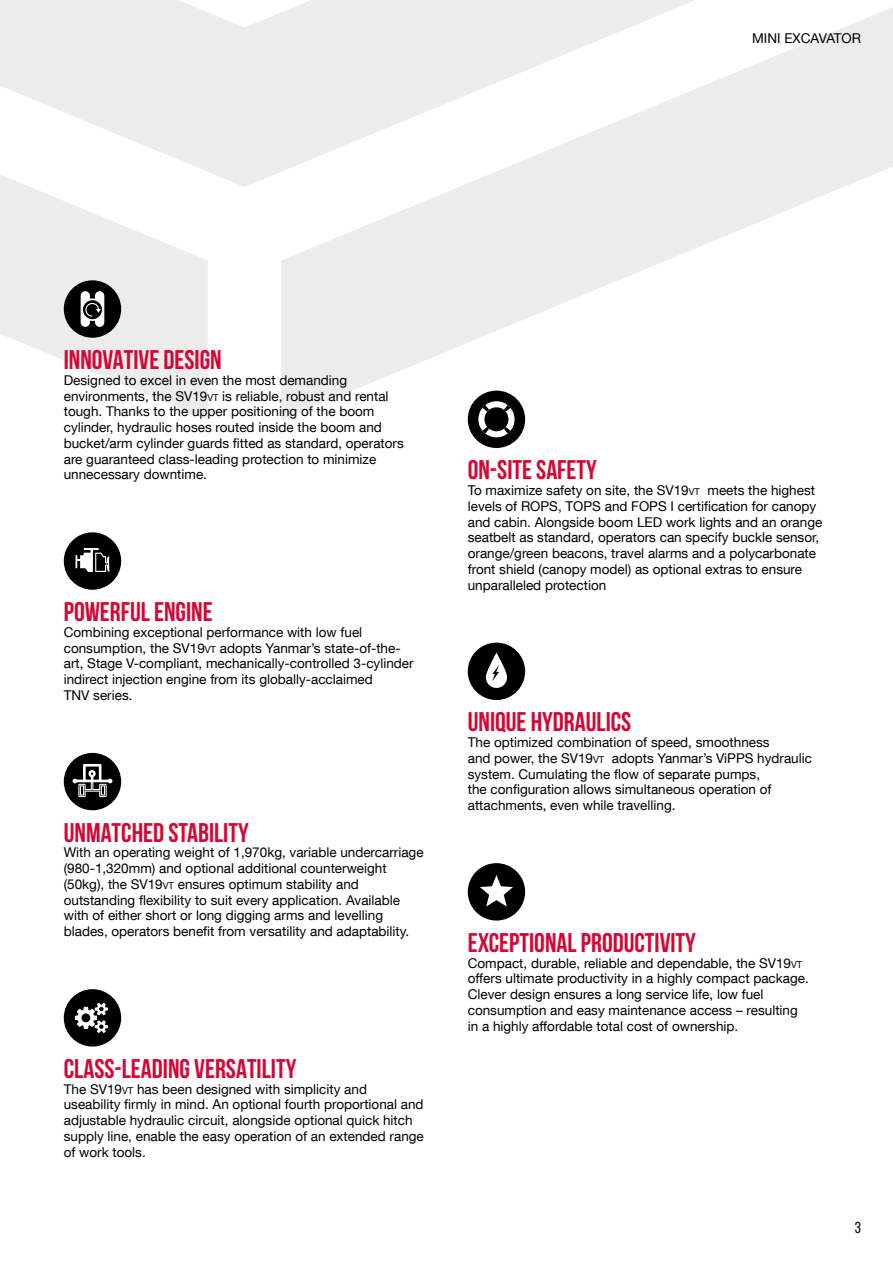
<style>
.page{position:relative;width:893px;height:1263px;background:#fff}
.page>*{position:absolute;margin:0;border:0;box-sizing:border-box;transform-origin:0 0}
.t1{font:700 27px "Bebas Neue";color:#d50634}
.t2{font:15.9px "Bebas Neue";color:#000}
.t3{font:13.5px/15.8px "Helvetica Neue LT Com";color:#000}
.s1{font-size:9.45px}
</style>
<div class="page">
<svg style="left:281px;top:7px;width:612px;height:413px"></svg>
<svg style="left:0;top:0;width:696px;height:187px;fill:#ececec"></svg>
<svg style="left:0;top:174px;width:208px;height:246px;fill:#ececec"></svg>
<div style="left:64px;top:280px;width:57px;height:58px;background:#000;border-radius:50%"></div>
<svg style="left:81px;top:291px;width:23px;height:36px"></svg>
<div style="left:64px;top:532px;width:57px;height:58px;background:#000;border-radius:50%"></div>
<svg style="left:76px;top:548px;width:34px;height:24px"></svg>
<div style="left:64px;top:753px;width:57px;height:57px;background:#000;border-radius:50%"></div>
<svg style="left:73px;top:764px;width:39px;height:33px"></svg>
<div style="left:64px;top:989px;width:57px;height:57px;background:#000;border-radius:50%"></div>
<svg style="left:75px;top:1003px;width:33px;height:30px"></svg>
<div style="left:468px;top:391px;width:57px;height:57px;background:#000;border-radius:50%"></div>
<svg style="left:478px;top:401px;width:37px;height:37px"></svg>
<div style="left:468px;top:643px;width:57px;height:57px;background:#000;border-radius:50%"></div>
<svg style="left:486px;top:653px;width:21px;height:35px"></svg>
<div style="left:468px;top:863px;width:57px;height:57px;background:#000;border-radius:50%"></div>
<svg style="left:480px;top:875px;width:33px;height:31px"></svg>
<p class="t3" style="left:752px;top:30px;width:111px">MINI EXCAVATOR</p>
<h1 class="t1" style="left:64px;top:345px;width:159px">INNOVATIVE DESIGN</h1>
<p class="t3" style="left:64px;top:372px;width:342px">Designed to excel in even the most demanding environments, the SV19<span class="s1">VT</span> is reliable, robust and rental tough. Thanks to the upper positioning of the boom cylinder, hydraulic hoses routed inside the boom and bucket/arm cylinder guards fitted as standard, operators are guaranteed class-leading protection to minimize unnecessary downtime.</p>
<h1 class="t1" style="left:64px;top:597px;width:150px">POWERFUL ENGINE</h1>
<p class="t3" style="left:64px;top:624px;width:351px">Combining exceptional performance with low fuel consumption, the SV19<span class="s1">VT</span> adopts Yanmar’s state-of-the&shy;art, Stage V-compliant, mechanically-controlled 3-cylinder indirect injection engine from its globally-acclaimed<br>TNV series.</p>
<h1 class="t1" style="left:64px;top:817px;width:186px">UNMATCHED STABILITY</h1>
<p class="t3" style="left:64px;top:844px;width:361px">With an operating weight of 1,970kg, variable undercarriage (980-1,320mm) and optional additional counterweight (50kg), the SV19<span class="s1">VT</span> ensures optimum stability and outstanding flexibility to suit every application. Available with of either short or long digging arms and levelling blades, operators benefit from versatility and adaptability.</p>
<h1 class="t1" style="left:64px;top:1054px;width:234px">CLASS-LEADING VERSATILITY</h1>
<p class="t3" style="left:64px;top:1081px;width:362px">The SV19<span class="s1">VT</span> has been designed with simplicity and useability firmly in mind. An optional fourth proportional and adjustable hydraulic circuit, alongside optional quick hitch supply line, enable the easy operation of an extended range of work tools.</p>
<h1 class="t1" style="left:468px;top:455px;width:131px">ON-SITE SAFETY</h1>
<p class="t3" style="left:468px;top:482px;width:356px">To maximize safety on site, the SV19<span class="s1">VT</span> meets the highest levels of ROPS, TOPS and FOPS I certification for canopy and cabin. Alongside boom LED work lights and an orange seatbelt as standard, operators can specify buckle sensor, orange/green beacons, travel alarms and a polycarbonate front shield (canopy model) as optional extras to ensure unparalleled protection</p>
<h1 class="t1" style="left:468px;top:707px;width:165px">UNIQUE HYDRAULICS</h1>
<p class="t3" style="left:468px;top:734px;width:346px">The optimized combination of speed, smoothness<br>and power, the SV19<span class="s1">VT</span> adopts Yanmar’s ViPPS hydraulic system. Cumulating the flow of separate pumps,<br>the configuration allows simultaneous operation of attachments, even while travelling.</p>
<h1 class="t1" style="left:468px;top:928px;width:230px">EXCEPTIONAL PRODUCTIVITY</h1>
<p class="t3" style="left:468px;top:955px;width:343px">Compact, durable, reliable and dependable, the SV19<span class="s1">VT </span>offers ultimate productivity in a highly compact package.<br>Clever design ensures a long service life, low fuel consumption and easy maintenance access – resulting in a highly affordable total cost of ownership.</p>
<p class="t2" style="left:855px;top:1219px;width:8px">3</p>
</div>
